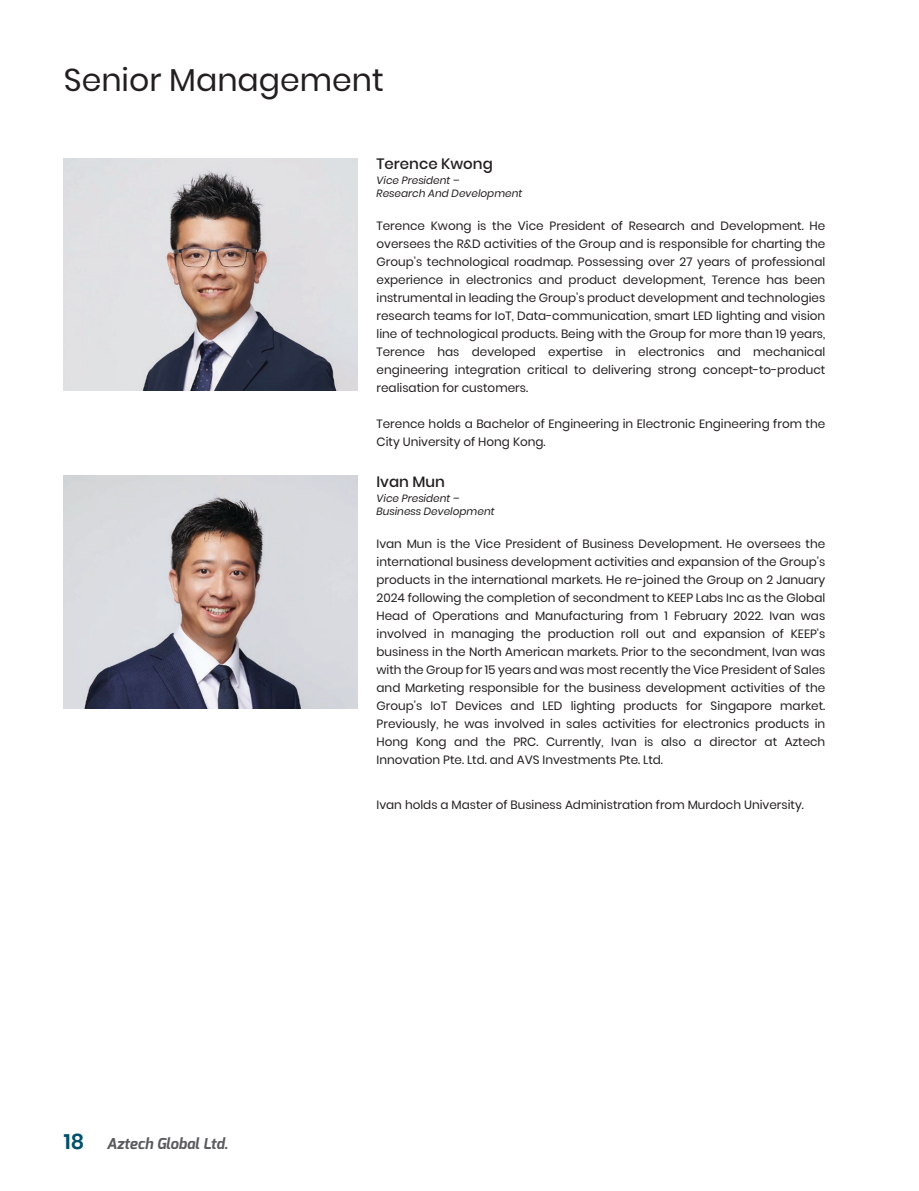
<style>
.page{position:relative;width:919px;height:1191px;background:#fff}
.page>*{position:absolute;margin:0;border:0;box-sizing:border-box;transform-origin:0 0}
.t1{font:31.5px "Poppins";color:#231f20}
.t2{font:500 15px "Poppins";color:#231f20}
.t3{font:italic 700 15px "Exo";color:#595a5d}
.t4{font:12px/18px "Poppins";color:#231f20;text-align:justify}
.t5{font:italic 10.5px/12.6px "Poppins";color:#231f20}
.s1{font-family:"Poppins";font-weight:600;font-style:normal;font-size:21px;color:#00506c}
</style>
<div class="page">
<hr style="left:723px;top:96px;width:195px;height:2px;background:#50a2cd">
<hr style="left:480px;top:132px;width:387px;height:2px;background:#50a2cd">
<hr style="left:674px;top:13px;width:244px;height:2px;background:#50a2cd">
<hr style="left:557px;top:38px;width:361px;height:2px;background:#50a2cd">
<img style="left:64px;top:158px;width:293px;height:232px">
<img style="left:64px;top:476px;width:293px;height:232px">
<h1 class="t1" style="left:64px;top:61px;width:321px">Senior Management</h1>
<p class="t3" style="left:64px;top:1133px;width:166px"><span class="s1">18</span> Aztech Global Ltd.</p>
<p class="t2" style="left:376px;top:155px;width:118px">Terence Kwong</p>
<p class="t5" style="left:376px;top:174px;width:147px">Vice President –<br>Research And Development</p>
<p class="t4" style="left:376px;top:217px;width:450px">Terence Kwong is the Vice President of Research and Development. He oversees the R&amp;D activities of the Group and is responsible for charting the Group’s technological roadmap. Possessing over 27 years of professional experience in electronics and product development, Terence has been instrumental in leading the Group’s product development and technologies research teams for IoT, Data-communication, smart LED lighting and vision line of technological products. Being with the Group for more than 19 years, Terence has developed expertise in electronics and mechanical engineering integration critical to delivering strong concept-to-product realisation for customers.</p>
<p class="t4" style="left:376px;top:415px;width:450px">Terence holds a Bachelor of Engineering in Electronic Engineering from the<br>City University of Hong Kong.</p>
<p class="t2" style="left:376px;top:473px;width:70px">Ivan Mun</p>
<p class="t5" style="left:376px;top:492px;width:120px">Vice President –<br>Business Development</p>
<p class="t4" style="left:376px;top:535px;width:450px">Ivan Mun is the Vice President of Business Development. He oversees the international business development activities and expansion of the Group’s products in the international markets. He re-joined the Group on 2 January 2024 following the completion of secondment to KEEP Labs Inc as the Global Head of Operations and Manufacturing from 1 February 2022. Ivan was involved in managing the production roll out and expansion of KEEP’s business in the North American markets. Prior to the secondment, Ivan was with the Group for 15 years and was most recently the Vice President of Sales and Marketing responsible for the business development activities of the Group’s IoT Devices and LED lighting products for Singapore market.<br>Previously, he was involved in sales activities for electronics products in Hong Kong and the PRC. Currently, Ivan is also a director at Aztech Innovation Pte. Ltd. and AVS Investments Pte. Ltd.</p>
<p class="t4" style="left:376px;top:796px;width:429px">Ivan holds a Master of Business Administration from Murdoch University.</p>
</div>
